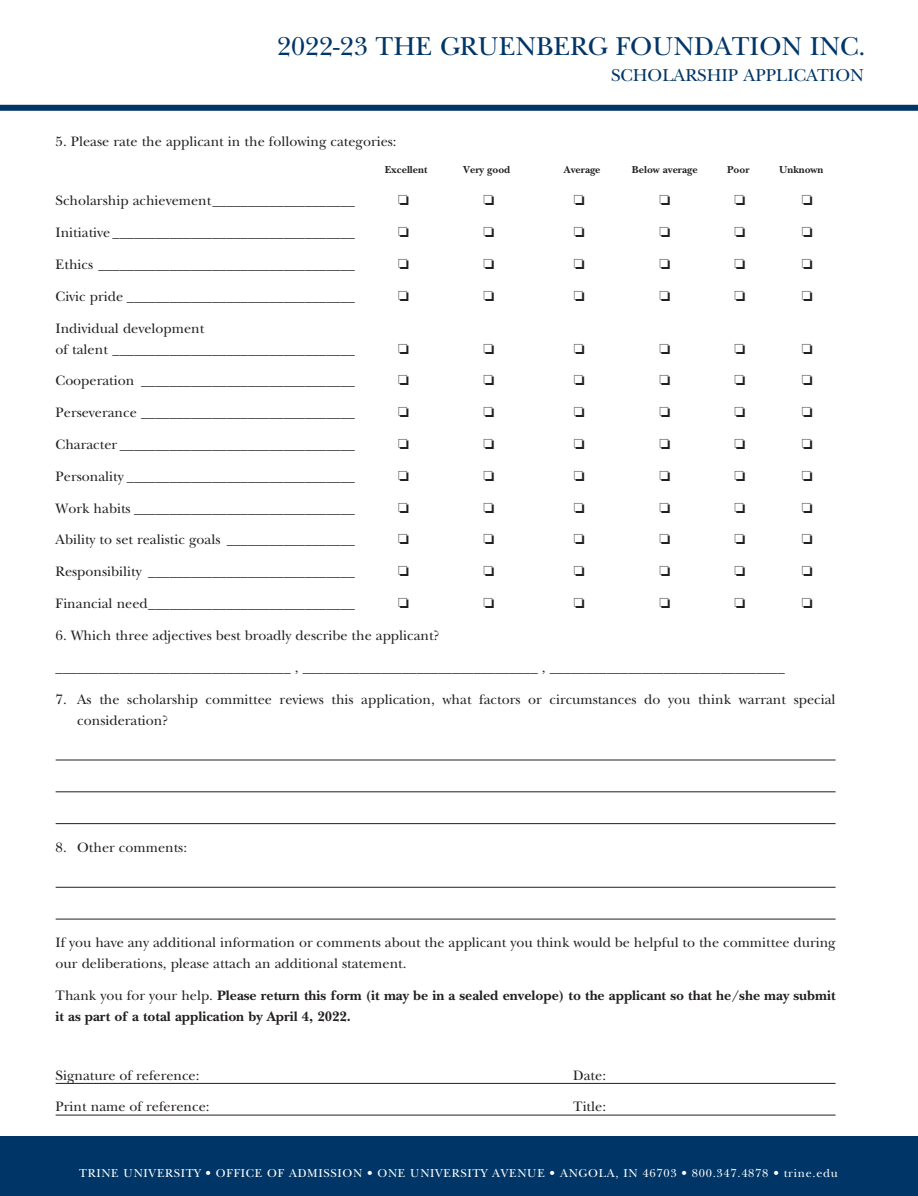
<style>
.page{position:relative;width:918px;height:1196px;background:#fff}
.page>*{position:absolute;margin:0;border:0;box-sizing:border-box;transform-origin:0 0}
.t1{font:27px "New Baskerville";color:#003667}
.t2{font:18px "New Baskerville";color:#003667}
.form{font:14.25px/21px "New Baskerville";color:#231f20}
.bullet_copy___no_tab{font:14.25px/21px "New Baskerville";color:#231f20}
.body_copy{font:14.25px/21px "New Baskerville";color:#231f20}
.body_copy-2{font:700 14.25px/21px "New Baskerville";color:#231f20}
.footer_copy{font:12px "New Baskerville";letter-spacing:.06em;color:#fff}
.note_type{font:700 10.5px "New Baskerville";color:#231f20}
.s1{font-weight:400}
</style>
<div class="page">
<div style="left:0;top:1136px;width:918px;height:59px;background:#003667"></div>
<div style="left:0;top:105px;width:918px;height:6px;background:#003667"></div>
<hr style="left:56px;top:759px;width:779px;height:1px;background:#231f20">
<hr style="left:56px;top:791px;width:779px;height:1px;background:#231f20">
<hr style="left:56px;top:823px;width:779px;height:1px;background:#231f20">
<hr style="left:56px;top:886px;width:779px;height:1px;background:#231f20">
<hr style="left:56px;top:918px;width:779px;height:1px;background:#231f20">
<hr style="left:56px;top:1082px;width:779px;height:1px;background:#231f20">
<hr style="left:56px;top:1114px;width:779px;height:1px;background:#231f20">
<p class="t1" style="left:277px;top:31px;width:590px">2022-23 THE GRUENBERG FOUNDATION INC.</p>
<p class="t2" style="left:611px;top:64px;width:254px">SCHOLARSHIP APPLICATION</p>
<p class="bullet_copy___no_tab" style="left:56px;top:131px;width:342px">5. Please rate the applicant in the following categories:</p>
<p class="note_type" style="left:385px;top:164px;width:44px">Excellent</p>
<p class="note_type" style="left:463px;top:164px;width:49px">Very good</p>
<p class="note_type" style="left:564px;top:164px;width:38px">Average</p>
<p class="note_type" style="left:632px;top:164px;width:67px">Below average</p>
<p class="note_type" style="left:727px;top:164px;width:24px">Poor</p>
<p class="note_type" style="left:779px;top:164px;width:46px">Unknown</p>
<p class="form" style="left:56px;top:190px;width:301px">Scholarship achievement____________________</p>
<p class="form" style="left:56px;top:222px;width:301px">Initiative __________________________________</p>
<p class="form" style="left:56px;top:254px;width:301px">Ethics ____________________________________</p>
<p class="form" style="left:56px;top:286px;width:301px">Civic pride ________________________________</p>
<p class="form" style="left:56px;top:317px;width:301px">Individual development<br>of talent __________________________________</p>
<p class="form" style="left:56px;top:370px;width:301px">Cooperation ______________________________</p>
<p class="form" style="left:56px;top:402px;width:301px">Perseverance ______________________________</p>
<p class="form" style="left:56px;top:434px;width:301px">Character _________________________________</p>
<p class="form" style="left:56px;top:466px;width:301px">Personality ________________________________</p>
<p class="form" style="left:56px;top:497px;width:301px">Work habits _______________________________</p>
<p class="form" style="left:56px;top:529px;width:301px">Ability to set realistic goals __________________</p>
<p class="form" style="left:56px;top:561px;width:301px">Responsibility _____________________________</p>
<p class="form" style="left:56px;top:593px;width:301px">Financial need_____________________________</p>
<p class="form" style="left:56px;top:625px;width:385px">6. Which three adjectives best broadly describe the applicant?</p>
<p class="bullet_copy___no_tab" style="left:56px;top:656px;width:731px">_________________________________ , _________________________________ , _________________________________</p>
<p class="bullet_copy___no_tab" style="left:77px;top:688px;width:760px;text-indent:-22px">7. As the scholarship committee reviews this application, what factors or circumstances do you think warrant special consideration?</p>
<p class="bullet_copy___no_tab" style="left:56px;top:836px;width:133px">8. Other comments:</p>
<p class="body_copy" style="left:56px;top:932px;width:781px">If you have any additional information or comments about the applicant you think would be helpful to the committee during our deliberations, please attach an additional statement.</p>
<p class="body_copy-2" style="left:56px;top:985px;width:781px"><span class="s1">Thank you for your help.</span> Please return this form (it may be in a sealed envelope) to the applicant so that he/she may submit it as part of a total application by April 4, 2022.</p>
<p class="form" style="left:56px;top:1064px;width:145px">Signature of reference:</p>
<p class="form" style="left:573px;top:1064px;width:34px">Date:</p>
<p class="form" style="left:56px;top:1096px;width:155px">Print name of reference:</p>
<p class="form" style="left:573px;top:1096px;width:34px">Title:</p>
<p class="footer_copy" style="left:79px;top:1165px;width:760px">TRINE UNIVERSITY • OFFICE OF ADMISSION • ONE UNIVERSITY AVENUE • ANGOLA, IN 46703 • 800.347.4878 • trine.edu</p>
</div>
